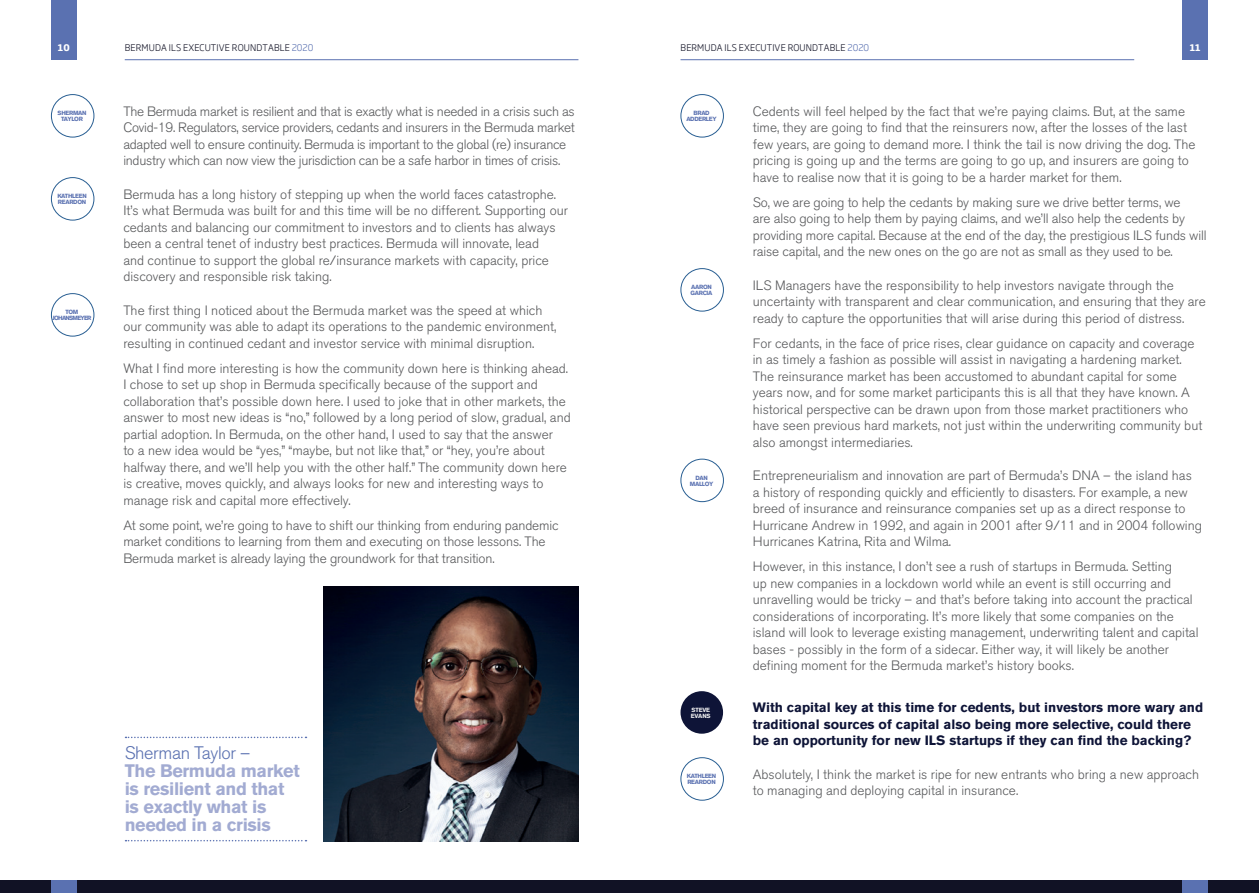
<style>
.page{position:relative;width:1259px;height:893px;background:#fff}
.page>*{position:absolute;margin:0;border:0;box-sizing:border-box;transform-origin:0 0}
.t1{font:700 18px/18px "Akzidenz Grotesk BQ";letter-spacing:-.02em;color:#a2abd2}
.t2{font:300 18px "Akzidenz Grotesk BQ";letter-spacing:-.02em;color:#5a71b1}
.t3{font:300 13.5px/16.5px "Akzidenz Grotesk BQ";color:#57585a}
.t4{font:300 13.5px/16.5px "Akzidenz Grotesk BQ";letter-spacing:-.02em;color:#57585a}
.t5{font:700 13.5px/16.5px "Akzidenz Grotesk BQ";color:#0e1437}
.t6{font:300 9px "Soho Gothic Pro";letter-spacing:.015em;color:#111225}
.t7{font:700 9px "Soho Gothic Pro";color:#fff}
.t8{font:700 6px/6px "Akzidenz Grotesk BQ";letter-spacing:-.05em;color:#5a71b1;text-align:center}
.t9{font:700 6px/6px "Akzidenz Grotesk BQ";letter-spacing:-.12em;color:#5a71b1;text-align:center}
.t10{font:700 6px/6px "Akzidenz Grotesk BQ";letter-spacing:-.02em;color:#eeeeef}
.s1{color:#5a71b1}
</style>
<div class="page">
<hr style="left:125px;top:59px;width:453px;height:1px;background:#5a71b1">
<hr style="left:680px;top:59px;width:454px;height:1px;background:#5a71b1">
<div style="left:51px;top:0;width:26px;height:60px;background:#5a71b1"></div>
<div style="left:1182px;top:0;width:26px;height:60px;background:#5a71b1"></div>
<div style="left:629px;top:880px;width:630px;height:13px;background:#111225"></div>
<div style="left:0;top:880px;width:629px;height:13px;background:#111225"></div>
<div style="left:51px;top:880px;width:26px;height:13px;background:#5a71b1"></div>
<div style="left:1182px;top:880px;width:26px;height:13px;background:#5a71b1"></div>
<div style="left:51px;top:94px;width:43px;height:43px;border:1px solid #285e92;border-radius:50%"></div>
<div style="left:51px;top:177px;width:43px;height:43px;border:1px solid #285e92;border-radius:50%"></div>
<div style="left:51px;top:293px;width:43px;height:43px;border:1px solid #285e92;border-radius:50%"></div>
<div style="left:680px;top:94px;width:44px;height:43px;border:1px solid #285e92;border-radius:50%"></div>
<div style="left:680px;top:268px;width:44px;height:43px;border:1px solid #285e92;border-radius:50%"></div>
<div style="left:680px;top:459px;width:44px;height:43px;border:1px solid #285e92;border-radius:50%"></div>
<div style="left:680px;top:691px;width:43px;height:43px;background:#0e1437;border-radius:50%"></div>
<div style="left:680px;top:757px;width:44px;height:44px;border:1px solid #285e92;border-radius:50%"></div>
<svg style="left:125px;top:737px;width:181px;height:1px"></svg>
<svg style="left:125px;top:840px;width:181px;height:1px"></svg>
<img style="left:323px;top:587px;width:255px;height:255px">
<p class="t7" style="left:58px;top:41px;width:13px">10</p>
<p class="t6" style="left:125px;top:41px;width:190px">BERMUDA ILS EXECUTIVE ROUNDTABLE <span class="s1">2020</span></p>
<p class="t6" style="left:680px;top:41px;width:190px">BERMUDA ILS EXECUTIVE ROUNDTABLE <span class="s1">2020</span></p>
<p class="t7" style="left:1189px;top:41px;width:12px">11</p>
<p class="t8" style="left:57px;top:110px;width:31px">SHERMAN<br>TAYLOR</p>
<p class="t8" style="left:57px;top:193px;width:31px;text-align:left">KATHLEEN<br>REARDON</p>
<p class="t9" style="left:53px;top:309px;width:40px">TOM<br>JOHANSMEYER</p>
<p class="t4" style="left:123px;top:103px;width:453px">The Bermuda market is resilient and that is exactly what is needed in a crisis such as Covid-19. Regulators, service providers, cedants and insurers in the Bermuda market adapted well to ensure continuity. Bermuda is important to the global (re) insurance industry which can now view the jurisdiction can be a safe harbor in times of crisis.</p>
<p class="t3" style="left:123px;top:186px;width:446px">Bermuda has a long history of stepping up when the world faces catastrophe.<br>It’s what Bermuda was built for and this time will be no different. Supporting our cedants and balancing our commitment to investors and to clients has always been a central tenet of industry best practices. Bermuda will innovate, lead<br>and continue to support the global re/insurance markets with capacity, price discovery and responsible risk taking.</p>
<p class="t3" style="left:123px;top:302px;width:434px">The first thing I noticed about the Bermuda market was the speed at which our community was able to adapt its operations to the pandemic environment, resulting in continued cedant and investor service with minimal disruption.</p>
<p class="t3" style="left:123px;top:360px;width:449px">What I find more interesting is how the community down here is thinking ahead.<br>I chose to set up shop in Bermuda specifically because of the support and collaboration that’s possible down here. I used to joke that in other markets, the answer to most new ideas is “no,” followed by a long period of slow, gradual, and partial adoption. In Bermuda, on the other hand, I used to say that the answer<br>to a new idea would be “yes,” “maybe, but not like that,” or “hey, you’re about halfway there, and we’ll help you with the other half.” The community down here is creative, moves quickly, and always looks for new and interesting ways to manage risk and capital more effectively.</p>
<p class="t3" style="left:123px;top:517px;width:437px">At some point, we’re going to have to shift our thinking from enduring pandemic market conditions to learning from them and executing on those lessons. The<br>Bermuda market is already laying the groundwork for that transition.</p>
<h1 class="t2" style="left:125px;top:743px;width:127px">Sherman Taylor –</h1>
<h1 class="t1" style="left:125px;top:762px;width:176px">The Bermuda market is resilient and that is exactly what is needed in a crisis</h1>
<p class="t8" style="left:686px;top:110px;width:32px">BRAD<br>ADDERLEY</p>
<p class="t8" style="left:690px;top:284px;width:23px;text-align:left">AARON<br>GARCIA</p>
<p class="t8" style="left:690px;top:474px;width:25px">DAN<br>MALLOY</p>
<p class="t10" style="left:691px;top:706px;width:21px">STEVE<br>EVANS</p>
<p class="t8" style="left:687px;top:773px;width:31px;text-align:left">KATHLEEN<br>REARDON</p>
<p class="t3" style="left:753px;top:103px;width:444px">Cedents will feel helped by the fact that we’re paying claims. But, at the same time, they are going to find that the reinsurers now, after the losses of the last few years, are going to demand more. I think the tail is now driving the dog. The pricing is going up and the terms are going to go up, and insurers are going to have to realise now that it is going to be a harder market for them.</p>
<p class="t3" style="left:753px;top:194px;width:455px">So, we are going to help the cedants by making sure we drive better terms, we<br>are also going to help them by paying claims, and we’ll also help the cedents by providing more capital. Because at the end of the day, the prestigious ILS funds will raise capital, and the new ones on the go are not as small as they used to be.</p>
<p class="t3" style="left:753px;top:277px;width:454px">ILS Managers have the responsibility to help investors navigate through the uncertainty with transparent and clear communication, and ensuring that they are ready to capture the opportunities that will arise during this period of distress.</p>
<p class="t3" style="left:753px;top:335px;width:451px">For cedants, in the face of price rises, clear guidance on capacity and coverage in as timely a fashion as possible will assist in navigating a hardening market.<br>The reinsurance market has been accustomed to abundant capital for some years now, and for some market participants this is all that they have known. A historical perspective can be drawn upon from those market practitioners who have seen previous hard markets, not just within the underwriting community but also amongst intermediaries.</p>
<p class="t3" style="left:753px;top:468px;width:451px">Entrepreneurialism and innovation are part of Bermuda’s DNA – the island has<br>a history of responding quickly and efficiently to disasters. For example, a new breed of insurance and reinsurance companies set up as a direct response to Hurricane Andrew in 1992, and again in 2001 after 9/11 and in 2004 following Hurricanes Katrina, Rita and Wilma.</p>
<p class="t3" style="left:753px;top:559px;width:447px">However, in this instance, I don’t see a rush of startups in Bermuda. Setting<br>up new companies in a lockdown world while an event is still occurring and unravelling would be tricky – and that’s before taking into account the practical considerations of incorporating. It’s more likely that some companies on the island will look to leverage existing management, underwriting talent and capital bases - possibly in the form of a sidecar. Either way, it will likely be another defining moment for the Bermuda market’s history books.</p>
<p class="t5" style="left:753px;top:699px;width:452px">With capital key at this time for cedents, but investors more wary and traditional sources of capital also being more selective, could there be an opportunity for new ILS startups if they can find the backing?</p>
<p class="t3" style="left:753px;top:766px;width:448px">Absolutely, I think the market is ripe for new entrants who bring a new approach to managing and deploying capital in insurance.</p>
</div>
